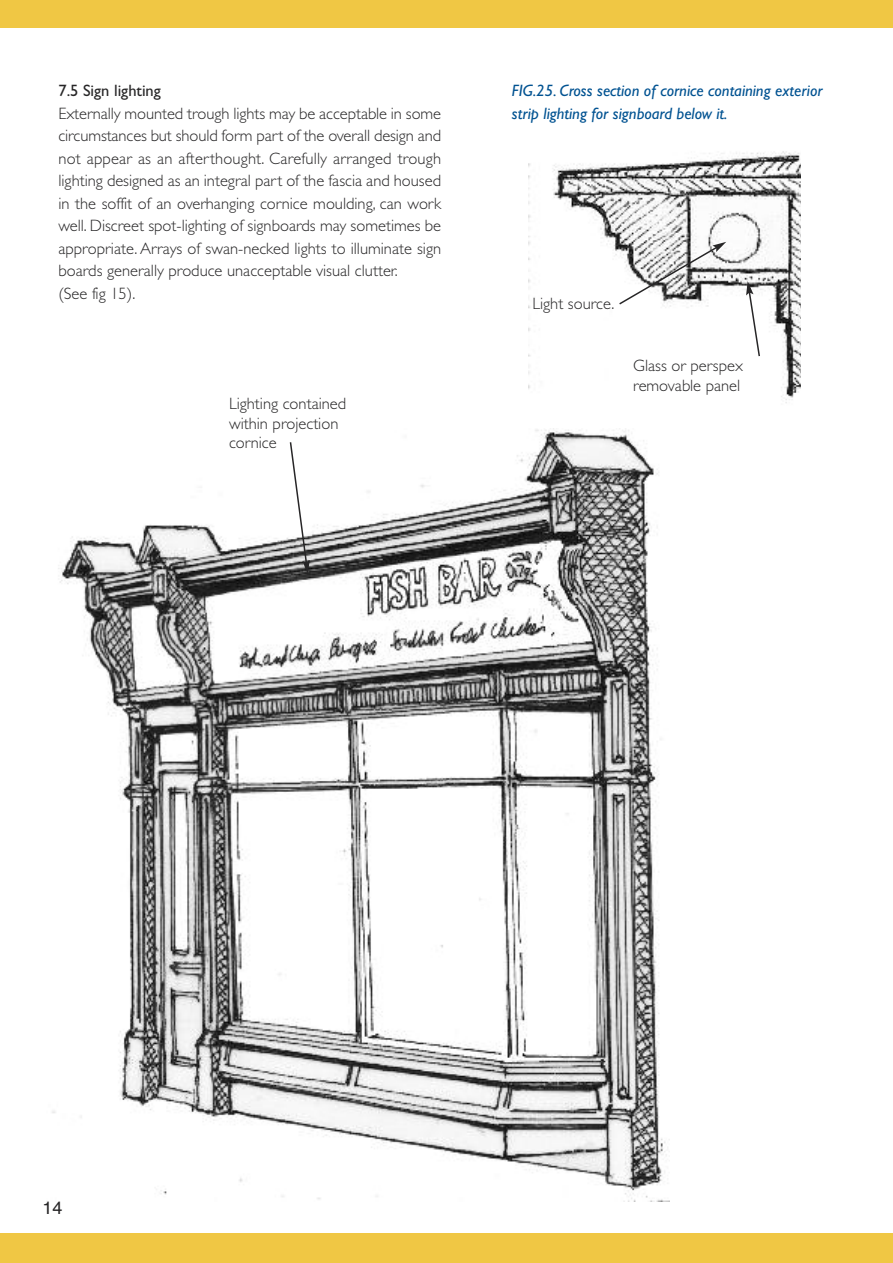
<style>
.page{position:relative;width:893px;height:1263px;background:#fff}
.page>*{position:absolute;margin:0;border:0;box-sizing:border-box;transform-origin:0 0}
.t1{font:18px "Helvetica";color:#272627}
.t2{font:300 16.5px/22.5px "Gill Sans";color:#272627}
.t3{font:italic 16.5px/22.5px "Gill Sans";color:#005291}
.t4{font:16.5px "Gill Sans";color:#272627}
</style>
<div class="page">
<img style="left:528px;top:151px;width:273px;height:252px">
<img style="left:52px;top:429px;width:617px;height:772px">
<svg style="left:618px;top:242px;width:108px;height:64px"></svg>
<svg style="left:746px;top:281px;width:15px;height:77px"></svg>
<div style="left:0;top:0;width:893px;height:28px;background:#f0c744"></div>
<div style="left:0;top:1233px;width:893px;height:30px;background:#f0c744"></div>
<svg style="left:289px;top:441px;width:21px;height:133px"></svg>
<p class="t4" style="left:58px;top:84px;width:104px">7.5 Sign lighting</p>
<p class="t2" style="left:58px;top:104px;width:384px">Externally mounted trough lights may be acceptable in some circumstances but should form part of the overall design and not appear as an afterthought. Carefully arranged trough lighting designed as an integral part of the fascia and housed in the soffit of an overhanging cornice moulding, can work well. Discreet spot-lighting of signboards may sometimes be appropriate. Arrays of swan-necked lights to illuminate sign boards generally produce unacceptable visual clutter.<br>(See fig 15).</p>
<p class="t2" style="left:229px;top:395px;width:119px;line-height:19.5px">Lighting contained within projection cornice</p>
<p class="t3" style="left:512px;top:81px;width:312px">FIG.25. Cross section of cornice containing exterior strip lighting for signboard below it.</p>
<p class="t2" style="left:532px;top:294px;width:84px">Light source.</p>
<p class="t2" style="left:633px;top:357px;width:111px;line-height:19.8px">Glass or perspex removable panel</p>
<p class="t1" style="left:43px;top:1200px;width:22px">14</p>
</div>
